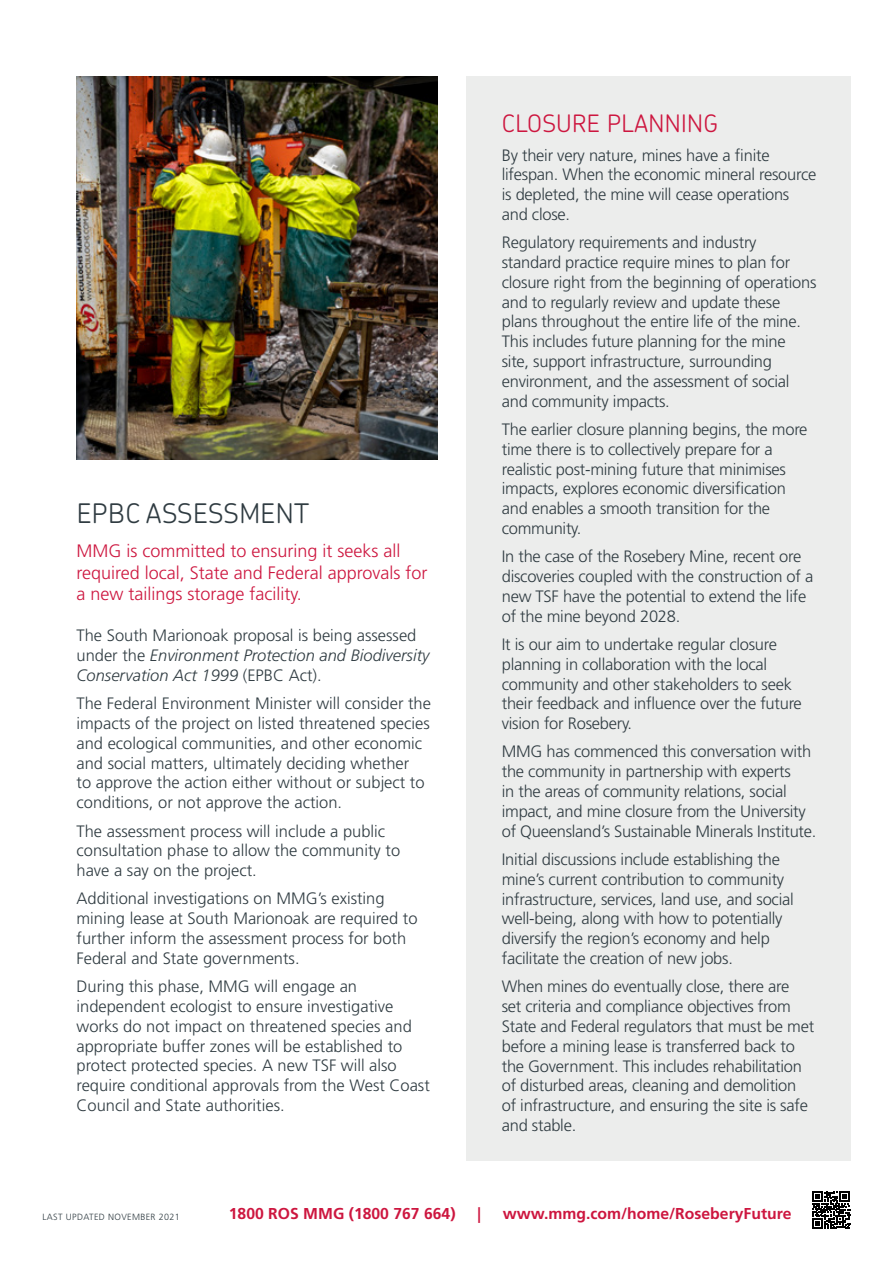
<style>
.page{position:relative;width:893px;height:1263px;background:#fff}
.page>*{position:absolute;margin:0;border:0;box-sizing:border-box;transform-origin:0 0}
.t1{font:300 27px "Chevin Pro";letter-spacing:.015em;color:#303c42}
.t2{font:300 24px "Chevin Pro";letter-spacing:.015em;color:#cd163f}
.t3{font:300 18px/21.6px "Frutiger LT Std";color:#cd163f}
.t4{font:300 16.5px/19.8px "Frutiger LT Std";letter-spacing:-.015em;color:#303c42}
.t5{font:700 15.75px "Frutiger LT Std";color:#cd163f}
.t6{font:300 9px "Frutiger LT Std";letter-spacing:.04em;color:#303c42}
.s1{font-style:italic}
</style>
<div class="page">
<svg style="left:812px;top:1191px;width:38px;height:38px"></svg>
<img style="left:77px;top:77px;width:360px;height:382px">
<div style="left:466px;top:77px;width:384px;height:1084px;background:#ecedec"></div>
<h1 class="t1" style="left:77px;top:495px;width:234px">EPBC ASSESSMENT</h1>
<p class="t3" style="left:77px;top:540px;width:353px">MMG is committed to ensuring it seeks all required local, State and Federal approvals for a new tailings storage facility.</p>
<p class="t4" style="left:77px;top:626px;width:354px">The South Marionoak proposal is being assessed under the <span class="s1">Environment Protection and Biodiversity<br>Conservation Act 1999</span> (EPBC Act).</p>
<p class="t4" style="left:77px;top:694px;width:356px">The Federal Environment Minister will consider the impacts of the project on listed threatened species and ecological communities, and other economic and social matters, ultimately deciding whether<br>to approve the action either without or subject to conditions, or not approve the action.</p>
<p class="t4" style="left:77px;top:821px;width:325px">The assessment process will include a public consultation phase to allow the community to have a say on the project.</p>
<p class="t4" style="left:77px;top:889px;width:343px">Additional investigations on MMG’s existing mining lease at South Marionoak are required to further inform the assessment process for both Federal and State governments.</p>
<p class="t4" style="left:77px;top:977px;width:355px">During this phase, MMG will engage an independent ecologist to ensure investigative works do not impact on threatened species and appropriate buffer zones will be established to protect protected species. A new TSF will also require conditional approvals from the West Coast Council and State authorities.</p>
<h2 class="t2" style="left:502px;top:107px;width:218px">CLOSURE PLANNING</h2>
<p class="t4" style="left:502px;top:145px;width:316px">By their very nature, mines have a finite lifespan. When the economic mineral resource is depleted, the mine will cease operations and close.</p>
<p class="t4" style="left:502px;top:233px;width:316px">Regulatory requirements and industry standard practice require mines to plan for closure right from the beginning of operations and to regularly review and update these plans throughout the entire life of the mine.<br>This includes future planning for the mine site, support infrastructure, surrounding environment, and the assessment of social and community impacts.</p>
<p class="t4" style="left:502px;top:420px;width:307px">The earlier closure planning begins, the more time there is to collectively prepare for a realistic post-mining future that minimises impacts, explores economic diversification and enables a smooth transition for the community.</p>
<p class="t4" style="left:502px;top:547px;width:313px">In the case of the Rosebery Mine, recent ore discoveries coupled with the construction of a new TSF have the potential to extend the life of the mine beyond 2028.</p>
<p class="t4" style="left:502px;top:635px;width:302px">It is our aim to undertake regular closure planning in collaboration with the local community and other stakeholders to seek their feedback and influence over the future vision for Rosebery.</p>
<p class="t4" style="left:502px;top:742px;width:316px">MMG has commenced this conversation with the community in partnership with experts<br>in the areas of community relations, social impact, and mine closure from the University of Queensland’s Sustainable Minerals Institute.</p>
<p class="t4" style="left:502px;top:850px;width:294px">Initial discussions include establishing the mine’s current contribution to community infrastructure, services, land use, and social well-being, along with how to potentially diversify the region’s economy and help facilitate the creation of new jobs.</p>
<p class="t4" style="left:502px;top:977px;width:314px">When mines do eventually close, there are<br>set criteria and compliance objectives from State and Federal regulators that must be met before a mining lease is transferred back to the Government. This includes rehabilitation of disturbed areas, cleaning and demolition of infrastructure, and ensuring the site is safe and stable.</p>
<p class="t6" style="left:43px;top:1211px;width:139px">LAST UPDATED NOVEMBER 2021</p>
<p class="t5" style="left:229px;top:1204px;width:228px">1800 ROS MMG (1800 767 664)</p>
<p class="t5" style="left:477px;top:1204px;width:5px">|</p>
<p class="t5" style="left:503px;top:1204px;width:290px">www.mmg.com/home/RoseberyFuture</p>
</div>
